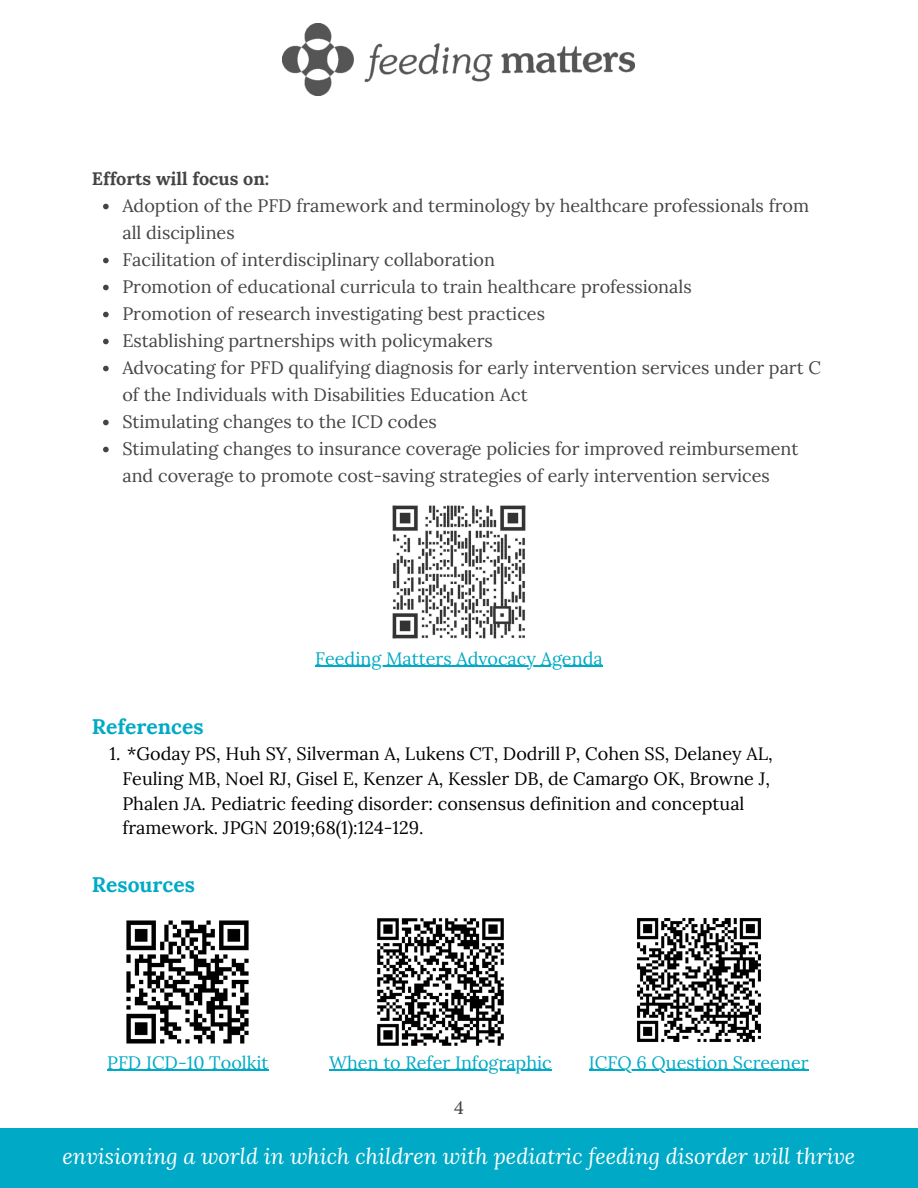
<style>
.page{position:relative;width:918px;height:1188px;background:#fff}
.page>*{position:absolute;margin:0;border:0;box-sizing:border-box;transform-origin:0 0}
.t1{font:italic 21.75px "Lora";color:#fff}
.t2{font:700 21px "Lora";color:#00aac6}
.t3{font:18px/27px "Lora";color:#444}
.t4{font:18px/24.8px "Lora";color:#000}
.t5{font:18px "Lora";color:#00aac6}
.t6{font:700 18px "Lora";color:#444}
</style>
<div class="page">
<div style="left:0;top:1128px;width:918px;height:60px;background:#00aac6"></div>
<img style="left:283px;top:23px;width:352px;height:72px">
<svg style="left:103px;top:204px;width:6px;height:5px"></svg>
<svg style="left:103px;top:258px;width:6px;height:5px"></svg>
<svg style="left:103px;top:285px;width:6px;height:5px"></svg>
<svg style="left:103px;top:312px;width:6px;height:5px"></svg>
<svg style="left:103px;top:339px;width:6px;height:5px"></svg>
<svg style="left:103px;top:366px;width:6px;height:5px"></svg>
<svg style="left:103px;top:420px;width:6px;height:5px"></svg>
<svg style="left:103px;top:447px;width:6px;height:5px"></svg>
<img style="left:392px;top:505px;width:134px;height:134px">
<hr style="left:315px;top:666px;width:288px;height:1px;background:#00aac6">
<img style="left:377px;top:918px;width:127px;height:128px">
<hr style="left:329px;top:1070px;width:223px;height:1px;background:#00aac6">
<img style="left:637px;top:918px;width:124px;height:124px">
<hr style="left:589px;top:1070px;width:220px;height:1px;background:#00aac6">
<img style="left:126px;top:920px;width:123px;height:124px">
<hr style="left:107px;top:1070px;width:161px;height:1px;background:#00aac6">
<p class="t6" style="left:92px;top:166px;width:179px">Efforts will focus on:</p>
<p class="t3" style="left:122px;top:191px;width:688px">Adoption of the PFD framework and terminology by healthcare professionals from all disciplines</p>
<p class="t3" style="left:122px;top:245px;width:374px">Facilitation of interdisciplinary collaboration</p>
<p class="t3" style="left:122px;top:272px;width:571px">Promotion of educational curricula to train healthcare professionals</p>
<p class="t3" style="left:122px;top:299px;width:424px">Promotion of research investigating best practices</p>
<p class="t3" style="left:122px;top:326px;width:372px">Establishing partnerships with policymakers</p>
<p class="t3" style="left:122px;top:353px;width:700px">Advocating for PFD qualifying diagnosis for early intervention services under part C of the Individuals with Disabilities Education Act</p>
<p class="t3" style="left:122px;top:407px;width:316px">Stimulating changes to the ICD codes</p>
<p class="t3" style="left:122px;top:434px;width:678px">Stimulating changes to insurance coverage policies for improved reimbursement and coverage to promote cost-saving strategies of early intervention services</p>
<p class="t2" style="left:92px;top:713px;width:113px">References</p>
<p class="t5" style="left:315px;top:647px;width:289px">Feeding Matters Advocacy Agenda</p>
<p class="t4" style="left:122px;top:741px;width:652px;text-indent:-13px">1. *Goday PS, Huh SY, Silverman A, Lukens CT, Dodrill P, Cohen SS, Delaney AL, Feuling MB, Noel RJ, Gisel E, Kenzer A, Kessler DB, de Camargo OK, Browne J, Phalen JA. Pediatric feeding disorder: consensus definition and conceptual framework. JPGN 2019;68(1):124-129.</p>
<p class="t2" style="left:92px;top:871px;width:105px">Resources</p>
<p class="t5" style="left:107px;top:1050px;width:163px">PFD ICD-10 Toolkit</p>
<p class="t5" style="left:329px;top:1050px;width:224px">When to Refer Infographic</p>
<p class="t5" style="left:589px;top:1050px;width:221px">ICFQ 6 Question Screener</p>
<p class="t3" style="left:454px;top:1093px;width:11px">4</p>
<p class="t1" style="left:63px;top:1142px;width:794px">envisioning a world in which children with pediatric feeding disorder will thrive</p>
</div>
